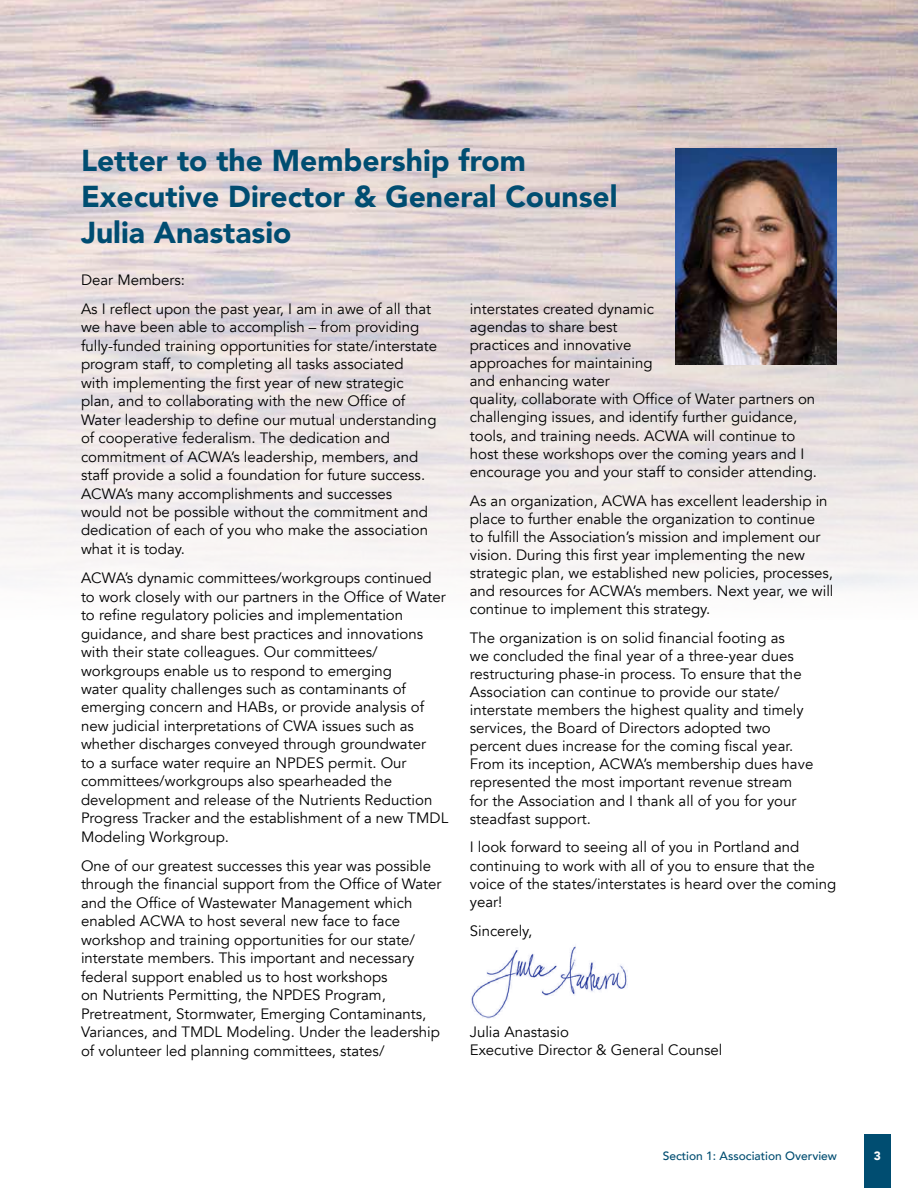
<style>
.page{position:relative;width:918px;height:1188px;background:#fff}
.page>*{position:absolute;margin:0;border:0;box-sizing:border-box;transform-origin:0 0}
.t1{font:900 30px/36px "Avenir LT Std";color:#004d71}
.t2{font:15px/18.5px "Avenir";color:#000}
.t3{font:500 12px "Avenir";color:#004d71}
.t4{font:900 12px "Avenir";color:#fff}
</style>
<div class="page">
<div style="left:864px;top:1134px;width:27px;height:54px;background:#004d71"></div>
<img style="left:0;top:0;width:918px;height:595px">
<img style="left:675px;top:148px;width:162px;height:216px">
<img style="left:471px;top:946px;width:157px;height:73px">
<h1 class="t1" style="left:81px;top:143px;width:538px">Letter to the Membership from<br>Executive Director &amp; General Counsel<br>Julia Anastasio</h1>
<p class="t2" style="left:81px;top:266px;width:352px;line-height:28.8px">Dear Members:<br>As I reflect upon the past year, I am in awe of all that</p>
<p class="t2" style="left:81px;top:318px;width:358px">we have been able to accomplish – from providing fully-funded training opportunities for state/interstate program staff, to completing all tasks associated<br>with implementing the first year of new strategic plan, and to collaborating with the new Office of Water leadership to define our mutual understanding of cooperative federalism. The dedication and commitment of ACWA’s leadership, members, and staff provide a solid a foundation for future success.<br>ACWA’s many accomplishments and successes<br>would not be possible without the commitment and dedication of each of you who make the association what it is today.</p>
<p class="t2" style="left:81px;top:569px;width:369px">ACWA’s dynamic committees/workgroups continued to work closely with our partners in the Office of Water to refine regulatory policies and implementation guidance, and share best practices and innovations with their state colleagues. Our committees/ workgroups enable us to respond to emerging<br>water quality challenges such as contaminants of emerging concern and HABs, or provide analysis of new judicial interpretations of CWA issues such as whether discharges conveyed through groundwater<br>to a surface water require an NPDES permit. Our committees/workgroups also spearheaded the development and release of the Nutrients Reduction Progress Tracker and the establishment of a new TMDL Modeling Workgroup.</p>
<p class="t2" style="left:81px;top:857px;width:362px">One of our greatest successes this year was possible through the financial support from the Office of Water and the Office of Wastewater Management which enabled ACWA to host several new face to face workshop and training opportunities for our state/ interstate members. This important and necessary federal support enabled us to host workshops<br>on Nutrients Permitting, the NPDES Program, Pretreatment, Stormwater, Emerging Contaminants, Variances, and TMDL Modeling. Under the leadership of volunteer led planning committees, states/</p>
<p class="t2" style="left:470px;top:300px;width:347px">interstates created dynamic<br>agendas to share best<br>practices and innovative<br>approaches for maintaining<br>and enhancing water<br>quality, collaborate with Office of Water partners on challenging issues, and identify further guidance, tools, and training needs. ACWA will continue to host these workshops over the coming years and I encourage you and your staff to consider attending.</p>
<p class="t2" style="left:470px;top:492px;width:365px;line-height:18px">As an organization, ACWA has excellent leadership in place to further enable the organization to continue<br>to fulfill the Association’s mission and implement our vision. During this first year implementing the new strategic plan, we established new policies, processes, and resources for ACWA’s members. Next year, we will continue to implement this strategy.</p>
<p class="t2" style="left:470px;top:629px;width:345px">The organization is on solid financial footing as<br>we concluded the final year of a three-year dues restructuring phase-in process. To ensure that the Association can continue to provide our state/ interstate members the highest quality and timely services, the Board of Directors adopted two percent dues increase for the coming fiscal year.<br>From its inception, ACWA’s membership dues have represented the most important revenue stream for the Association and I thank all of you for your steadfast support.</p>
<p class="t2" style="left:470px;top:839px;width:368px">I look forward to seeing all of you in Portland and continuing to work with all of you to ensure that the voice of the states/interstates is heard over the coming year!</p>
<p class="t2" style="left:470px;top:921px;width:64px">Sincerely,</p>
<p class="t2" style="left:470px;top:1023px;width:254px">Julia Anastasio<br>Executive Director &amp; General Counsel</p>
<p class="t3" style="left:663px;top:1145px;width:176px">Section 1: Association Overview</p>
<p class="t4" style="left:874px;top:1145px;width:9px">3</p>
</div>
